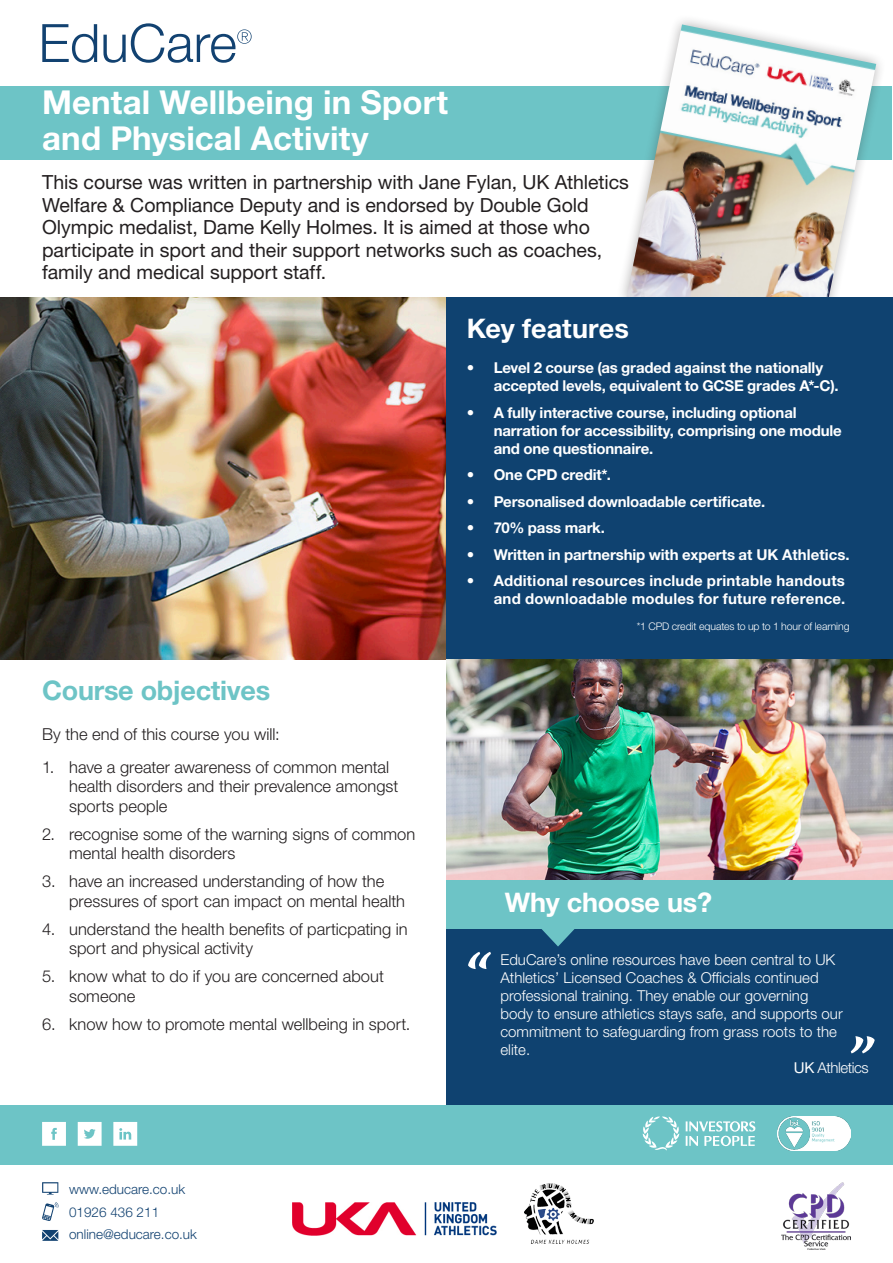
<style>
.page{position:relative;width:893px;height:1263px;background:#fff}
.page>*{position:absolute;margin:0;border:0;box-sizing:border-box;transform-origin:0 0}
.t1{font:700 33px "Helvetica Neue LT Pro";letter-spacing:.005em;color:#fff}
.t2{font:700 27px "Helvetica Neue LT Pro";letter-spacing:-.01em;color:#fff}
.t3{font:700 27px "Helvetica Neue LT Pro";letter-spacing:-.01em;color:#6dc4c6}
.t4{font:19.5px/22.5px "Helvetica Neue LT Pro";letter-spacing:-.005em;color:#231f20}
.t5{font:300 16.5px/19.5px "Helvetica Neue LT Pro";color:#231f20}
.t6{font:700 15px/18px "Helvetica Neue LT Pro";letter-spacing:-.01em;color:#fff}
.t7{font:300 15px/18px "Helvetica Neue LT Pro";color:#fff}
.t8{font:700 15px/18px "Helvetica Neue LT Pro";letter-spacing:.015em;color:#fff;text-align:right}
.t9{font:300 15px "Helvetica Neue LT Pro";letter-spacing:-.03em;color:#fff}
.t10{font:300 13.5px "Helvetica Neue LT Pro";color:#124271}
.t11{font:300 10.5px "Helvetica Neue LT Pro";letter-spacing:-.005em;color:#fff}
.s1{font-weight:400}
</style>
<div class="page">
<div style="left:1px;top:86px;width:891px;height:73px;background:#6dc4c6"></div>
<img style="left:626px;top:24px;width:250px;height:274px">
<svg style="left:42px;top:24px;width:55px;height:39px"></svg>
<svg style="left:103px;top:23px;width:149px;height:40px"></svg>
<img style="left:0;top:298px;width:446px;height:361px">
<div style="left:447px;top:298px;width:446px;height:361px;background:#0f4270"></div>
<img style="left:447px;top:659px;width:446px;height:221px">
<div style="left:447px;top:927px;width:446px;height:178px;background:#0f4270"></div>
<svg style="left:468px;top:952px;width:23px;height:17px"></svg>
<div style="left:447px;top:880px;width:446px;height:49px;background:#6dc4c6"></div>
<svg style="left:541px;top:929px;width:34px;height:17px"></svg>
<svg style="left:851px;top:1036px;width:24px;height:17px"></svg>
<div style="left:0;top:1105px;width:893px;height:60px;background:#6dc4c6"></div>
<svg style="left:42px;top:1230px;width:16px;height:11px"></svg>
<svg style="left:42px;top:1182px;width:16px;height:12px"></svg>
<svg style="left:42px;top:1202px;width:17px;height:19px"></svg>
<svg style="left:42px;top:1122px;width:24px;height:24px"></svg>
<svg style="left:78px;top:1122px;width:24px;height:24px"></svg>
<svg style="left:113px;top:1122px;width:24px;height:24px"></svg>
<svg style="left:686px;top:1121px;width:69px;height:25px"></svg>
<svg style="left:642px;top:1116px;width:37px;height:34px"></svg>
<img style="left:777px;top:1116px;width:73px;height:34px">
<img style="left:781px;top:1182px;width:70px;height:67px">
<img style="left:292px;top:1202px;width:204px;height:33px">
<img style="left:525px;top:1183px;width:68px;height:61px">
<p class="t1" style="left:42px;top:81px;width:408px">Mental Wellbeing in Sport</p>
<p class="t1" style="left:42px;top:117px;width:328px">and Physical Activity</p>
<p class="t4" style="left:42px;top:171px;width:588px">This course was written in partnership with Jane Fylan, UK Athletics Welfare &amp; Compliance Deputy and is endorsed by Double Gold Olympic medalist, Dame Kelly Holmes. It is aimed at those who participate in sport and their support networks such as coaches, family and medical support staff.</p>
<p class="t2" style="left:467px;top:311px;width:164px">Key features</p>
<p class="t6" style="left:494px;top:358px;width:346px;text-indent:-27px">• Level 2 course (as graded against the nationally accepted levels, equivalent to GCSE grades A*-C).</p>
<p class="t6" style="left:494px;top:403px;width:350px;text-indent:-27px">• A fully interactive course, including optional narration for accessibility, comprising one module and one questionnaire.</p>
<p class="t6" style="left:467px;top:465px;width:146px">• One CPD credit*.</p>
<p class="t6" style="left:467px;top:492px;width:300px">• Personalised downloadable certificate.</p>
<p class="t6" style="left:467px;top:518px;width:140px">• 70% pass mark.</p>
<p class="t6" style="left:467px;top:545px;width:385px">• Written in partnership with experts at UK Athletics.</p>
<p class="t8" style="left:467px;top:571px;width:380px">• Additional resources include printable handouts and downloadable modules for future reference.</p>
<p class="t3" style="left:42px;top:673px;width:230px">Course objectives</p>
<p class="t5" style="left:42px;top:724px;width:239px">By the end of this course you will:</p>
<p class="t5" style="left:69px;top:757px;width:331px;text-indent:-27px">1. have a greater awareness of common mental health disorders and their prevalence amongst sports people</p>
<p class="t5" style="left:69px;top:824px;width:348px;text-indent:-27px">2. recognise some of the warning signs of common mental health disorders</p>
<p class="t5" style="left:69px;top:871px;width:337px;text-indent:-27px">3. have an increased understanding of how the pressures of sport can impact on mental health</p>
<p class="t5" style="left:69px;top:919px;width:340px;text-indent:-27px">4. understand the health benefits of particpating in sport and physical activity</p>
<p class="t5" style="left:69px;top:966px;width:316px;text-indent:-27px">5. know what to do if you are concerned about someone</p>
<p class="t5" style="left:42px;top:1014px;width:370px">6. know how to promote mental wellbeing in sport.</p>
<p class="t10" style="left:69px;top:1181px;width:118px">www.educare.co.uk</p>
<p class="t10" style="left:69px;top:1204px;width:92px">01926 436 211</p>
<p class="t10" style="left:69px;top:1226px;width:129px">online@educare.co.uk</p>
<p class="t11" style="left:637px;top:620px;width:214px">*1 CPD credit equates to up to 1 hour of learning</p>
<p class="t2" style="left:505px;top:886px;width:209px">Why choose us?</p>
<p class="t7" style="left:500px;top:950px;width:344px">EduCare’s online resources have been central to UK Athletics’ Licensed Coaches &amp; Officials continued professional training. They enable our governing body to ensure athletics stays safe, and supports our commitment to safeguarding from grass roots to the elite.</p>
<p class="t9" style="left:794px;top:1058px;width:76px"><span class="s1">UK</span> Athletics</p>
</div>
